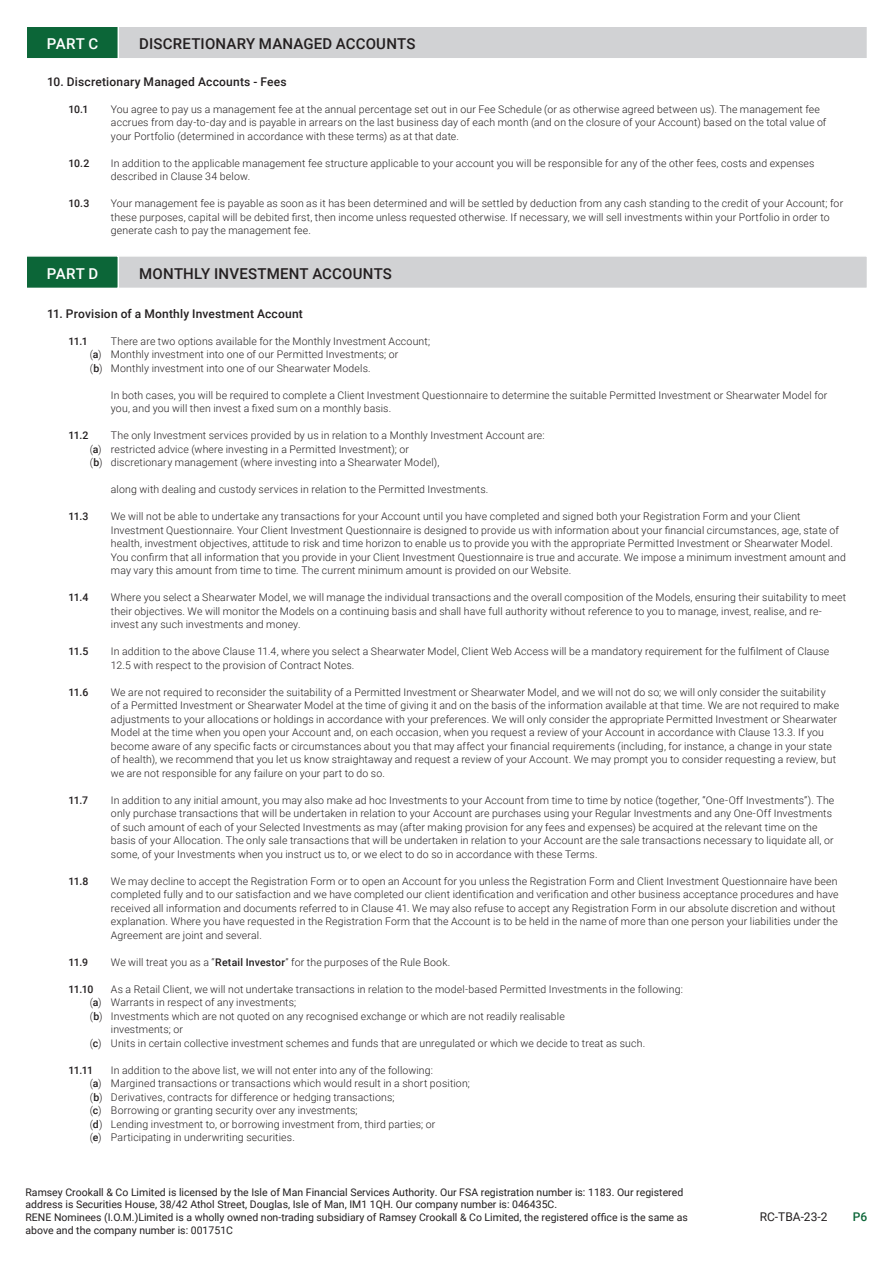
<style>
.page{position:relative;width:893px;height:1263px;background:#fff}
.page>*{position:absolute;margin:0;border:0;box-sizing:border-box;transform-origin:0 0}
.t1{font:500 15px "Roboto";letter-spacing:.01em;color:#231f20}
.t2{font:500 15px "Roboto";letter-spacing:.015em;color:#fff}
.t3{font:500 12px "Roboto";letter-spacing:.015em;color:#231f20}
.t4{font:12px "Roboto";color:#231f20}
.t5{font:500 12px "Roboto";color:#0c6638}
.t6{font:300 10.5px/13.5px "Roboto";letter-spacing:.015em;color:#231f20}
.t7{font:10.5px/12.6px "Roboto";color:#231f20}
.t8{font:500 10.5px "Roboto";letter-spacing:-.055em;color:#231f20}
.s1{font-weight:500}
</style>
<div class="page">
<div style="left:26px;top:26px;width:842px;height:34px;background:#d1d2d4;border:2px solid #fff"></div>
<div style="left:26px;top:26px;width:93px;height:34px;background:#0c6638;border:2px solid #fff"></div>
<div style="left:26px;top:255px;width:842px;height:34px;background:#d1d2d4;border:2px solid #fff"></div>
<div style="left:26px;top:255px;width:93px;height:34px;background:#0c6638;border:2px solid #fff"></div>
<h1 class="t2" style="left:47px;top:33px;width:53px">PART C</h1>
<h1 class="t1" style="left:139px;top:33px;width:278px">DISCRETIONARY MANAGED ACCOUNTS</h1>
<p class="t3" style="left:47px;top:73px;width:241px">10. Discretionary Managed Accounts - Fees</p>
<p class="t8" style="left:68px;top:102px;width:22px">10.1</p>
<p class="t6" style="left:111px;top:102px;width:717px">You agree to pay us a management fee at the annual percentage set out in our Fee Schedule (or as otherwise agreed between us). The management fee accrues from day-to-day and is payable in arrears on the last business day of each month (and on the closure of your Account) based on the total value of your Portfolio (determined in accordance with these terms) as at that date.</p>
<p class="t8" style="left:68px;top:156px;width:22px">10.2</p>
<p class="t6" style="left:111px;top:156px;width:705px">In addition to the applicable management fee structure applicable to your account you will be responsible for any of the other fees, costs and expenses described in Clause 34 below.</p>
<p class="t8" style="left:68px;top:196px;width:22px">10.3</p>
<p class="t6" style="left:111px;top:197px;width:734px">Your management fee is payable as soon as it has been determined and will be settled by deduction from any cash standing to the credit of your Account; for these purposes, capital will be debited first, then income unless requested otherwise. If necessary, we will sell investments within your Portfolio in order to generate cash to pay the management fee.</p>
<h1 class="t2" style="left:47px;top:263px;width:53px">PART D</h1>
<h1 class="t1" style="left:139px;top:263px;width:254px">MONTHLY INVESTMENT ACCOUNTS</h1>
<p class="t3" style="left:47px;top:305px;width:257px">11. Provision of a Monthly Investment Account</p>
<p class="t8" style="left:68px;top:334px;width:21px">11.1</p>
<p class="t6" style="left:90px;top:334px;width:342px;text-indent:21px">There are two options available for the Monthly Investment Account; (<span class="s1">a</span>) Monthly investment into one of our Permitted Investments; or<br>(<span class="s1">b</span>) Monthly investment into one of our Shearwater Models.</p>
<p class="t6" style="left:111px;top:388px;width:718px">In both cases, you will be required to complete a Client Investment Questionnaire to determine the suitable Permitted Investment or Shearwater Model for you, and you will then invest a fixed sum on a monthly basis.</p>
<p class="t8" style="left:68px;top:428px;width:22px">11.2</p>
<p class="t6" style="left:90px;top:428px;width:457px;text-indent:21px">The only Investment services provided by us in relation to a Monthly Investment Account are: (<span class="s1">a</span>) restricted advice (where investing in a Permitted Investment); or<br>(<span class="s1">b</span>) discretionary management (where investing into a Shearwater Model),</p>
<p class="t6" style="left:111px;top:482px;width:379px">along with dealing and custody services in relation to the Permitted Investments.</p>
<p class="t8" style="left:68px;top:509px;width:22px">11.3</p>
<p class="t6" style="left:111px;top:509px;width:737px">We will not be able to undertake any transactions for your Account until you have completed and signed both your Registration Form and your Client Investment Questionnaire. Your Client Investment Questionnaire is designed to provide us with information about your financial circumstances, age, state of health, investment objectives, attitude to risk and time horizon to enable us to provide you with the appropriate Permitted Investment or Shearwater Model.<br>You confirm that all information that you provide in your Client Investment Questionnaire is true and accurate. We impose a minimum investment amount and may vary this amount from time to time. The current minimum amount is provided on our Website.</p>
<p class="t8" style="left:68px;top:590px;width:22px">11.4</p>
<p class="t6" style="left:111px;top:590px;width:737px">Where you select a Shearwater Model, we will manage the individual transactions and the overall composition of the Models, ensuring their suitability to meet their objectives. We will monitor the Models on a continuing basis and shall have full authority without reference to you to manage, invest, realise, and re&shy;invest any such investments and money.</p>
<p class="t8" style="left:68px;top:644px;width:22px">11.5</p>
<p class="t6" style="left:111px;top:644px;width:720px">In addition to the above Clause 11.4, where you select a Shearwater Model, Client Web Access will be a mandatory requirement for the fulfilment of Clause<br>12.5 with respect to the provision of Contract Notes.</p>
<p class="t8" style="left:68px;top:685px;width:21px">11.6</p>
<p class="t6" style="left:111px;top:685px;width:730px">We are not required to reconsider the suitability of a Permitted Investment or Shearwater Model, and we will not do so; we will only consider the suitability<br>of a Permitted Investment or Shearwater Model at the time of giving it and on the basis of the information available at that time. We are not required to make adjustments to your allocations or holdings in accordance with your preferences. We will only consider the appropriate Permitted Investment or Shearwater Model at the time when you open your Account and, on each occasion, when you request a review of your Account in accordance with Clause 13.3. If you become aware of any specific facts or circumstances about you that may affect your financial requirements (including, for instance, a change in your state of health), we recommend that you let us know straightaway and request a review of your Account. We may prompt you to consider requesting a review, but we are not responsible for any failure on your part to do so.</p>
<p class="t8" style="left:68px;top:793px;width:21px">11.7</p>
<p class="t6" style="left:111px;top:793px;width:725px">In addition to any initial amount, you may also make ad hoc Investments to your Account from time to time by notice (together, “One-Off Investments”). The only purchase transactions that will be undertaken in relation to your Account are purchases using your Regular Investments and any One-Off Investments of such amount of each of your Selected Investments as may (after making provision for any fees and expenses) be acquired at the relevant time on the basis of your Allocation. The only sale transactions that will be undertaken in relation to your Account are the sale transactions necessary to liquidate all, or some, of your Investments when you instruct us to, or we elect to do so in accordance with these Terms.</p>
<p class="t8" style="left:68px;top:874px;width:22px">11.8</p>
<p class="t6" style="left:111px;top:874px;width:729px">We may decline to accept the Registration Form or to open an Account for you unless the Registration Form and Client Investment Questionnaire have been completed fully and to our satisfaction and we have completed our client identification and verification and other business acceptance procedures and have received all information and documents referred to in Clause 41. We may also refuse to accept any Registration Form in our absolute discretion and without explanation. Where you have requested in the Registration Form that the Account is to be held in the name of more than one person your liabilities under the Agreement are joint and several.</p>
<p class="t8" style="left:68px;top:955px;width:21px">11.9</p>
<p class="t6" style="left:111px;top:955px;width:341px">We will treat you as a “<span class="s1">Retail Investor</span>” for the purposes of the Rule Book.</p>
<p class="t8" style="left:68px;top:982px;width:27px">11.10</p>
<p class="t6" style="left:111px;top:982px;width:573px">As a Retail Client, we will not undertake transactions in relation to the model-based Permitted Investments in the following:</p>
<p class="t6" style="left:90px;top:995px;width:208px">(<span class="s1">a</span>) Warrants in respect of any investments;</p>
<p class="t6" style="left:90px;top:1009px;width:477px">(<span class="s1">b</span>) Investments which are not quoted on any recognised exchange or which are not readily realisable</p>
<p class="t6" style="left:111px;top:1022px;width:74px">investments; or</p>
<p class="t6" style="left:90px;top:1036px;width:557px">(<span class="s1">c</span>) Units in certain collective investment schemes and funds that are unregulated or which we decide to treat as such.</p>
<p class="t8" style="left:68px;top:1063px;width:26px">11.11</p>
<p class="t6" style="left:90px;top:1063px;width:382px;text-indent:21px">In addition to the above list, we will not enter into any of the following:<br>(<span class="s1">a</span>) Margined transactions or transactions which would result in a short position; (<span class="s1">b</span>) Derivatives, contracts for difference or hedging transactions;<br>(<span class="s1">c</span>) Borrowing or granting security over any investments;<br>(<span class="s1">d</span>) Lending investment to, or borrowing investment from, third parties; or<br>(<span class="s1">e</span>) Participating in underwriting securities.</p>
<p class="t7" style="left:26px;top:1185px;width:664px">Ramsey Crookall &amp; Co Limited is licensed by the Isle of Man Financial Services Authority. Our FSA registration number is: 1183. Our registered address is Securities House, 38/42 Athol Street, Douglas, Isle of Man, IM1 1QH. Our company number is: 046435C.<br>RENE Nominees (I.O.M.)Limited is a wholly owned non-trading subsidiary of Ramsey Crookall &amp; Co Limited, the registered office is the same as above and the company number is: 001751C</p>
<p class="t4" style="left:760px;top:1209px;width:69px">RC-TBA-23-2</p>
<p class="t5" style="left:853px;top:1209px;width:16px">P6</p>
</div>
